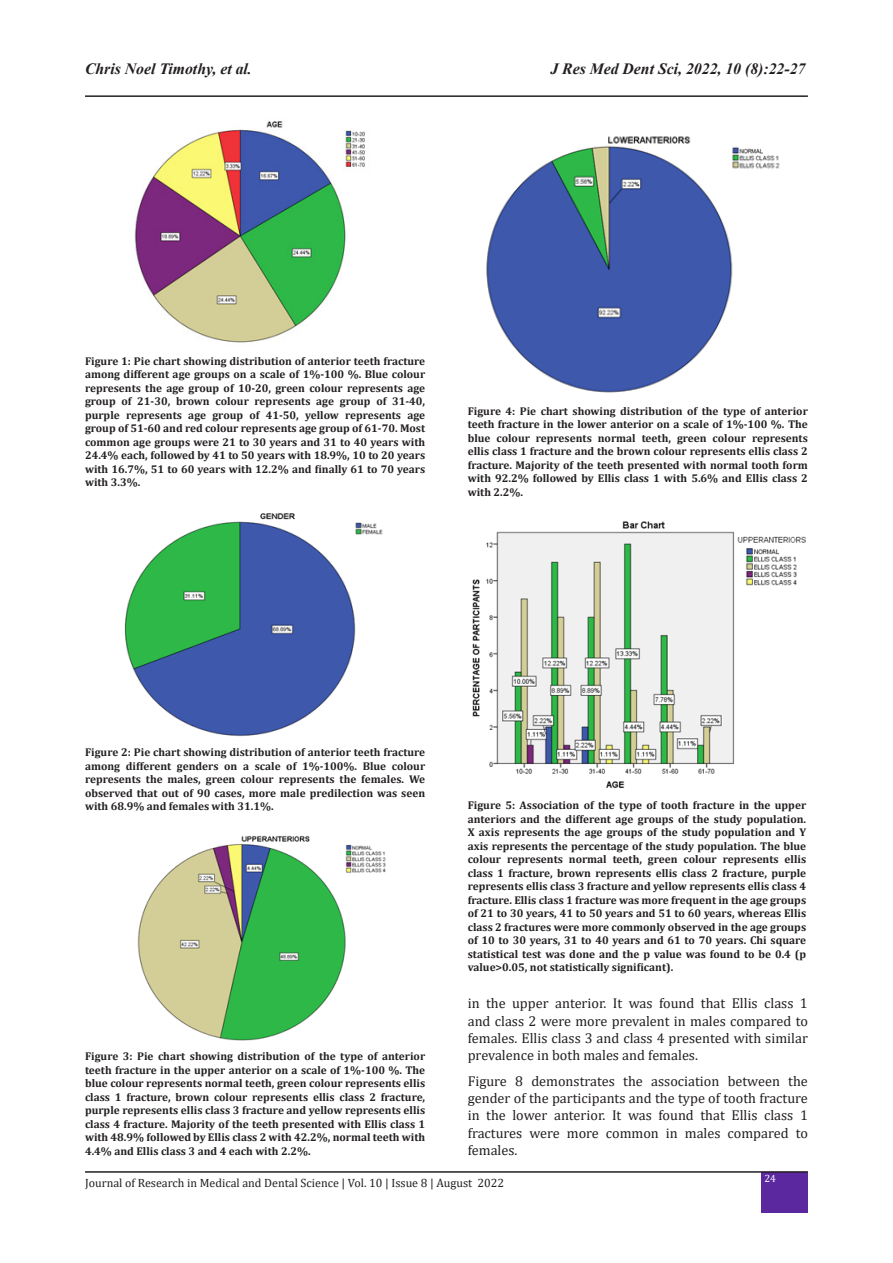
<style>
.page{position:relative;width:893px;height:1263px;background:#fff}
.page>*{position:absolute;margin:0;border:0;box-sizing:border-box;transform-origin:0 0}
.t1{font:italic 700 15.75px "Times New Roman";color:#231f20}
.bd{font:14.25px/17.2px "Cambria";color:#231f20;text-align:justify}
.t2{font:12px "Cambria";color:#231f20}
.t3{font:700 11.25px/13.5px "Cambria";color:#231f20;text-align:justify}
.t4{font:10.5px "Cambria";color:#fff}
</style>
<div class="page">
<hr style="left:85px;top:95px;width:723px;height:2px;background:#231f20">
<div style="left:762px;top:1172px;width:46px;height:41px;background:#5b289f"></div>
<hr style="left:85px;top:1171px;width:723px;height:2px;background:#231f20">
<img style="left:134px;top:121px;width:231px;height:222px">
<img style="left:124px;top:513px;width:259px;height:224px">
<img style="left:486px;top:136px;width:294px;height:257px">
<img style="left:472px;top:521px;width:334px;height:267px">
<img style="left:137px;top:835px;width:249px;height:206px">
<h1 class="t1" style="left:85px;top:58px;width:168px">Chris Noel Timothy, et al.</h1>
<h1 class="t1" style="left:550px;top:58px;width:257px">J Res Med Dent Sci, 2022, 10 (8):22-27</h1>
<p class="t3" style="left:85px;top:354px;width:342px">Figure 1: Pie chart showing distribution of anterior teeth fracture among different age groups on a scale of 1%-100 %. Blue colour represents the age group of 10-20, green colour represents age group of 21-30, brown colour represents age group of 31-40, purple represents age group of 41-50, yellow represents age group of 51-60 and red colour represents age group of 61-70. Most common age groups were 21 to 30 years and 31 to 40 years with 24.4% each, followed by 41 to 50 years with 18.9%, 10 to 20 years with 16.7%, 51 to 60 years with 12.2% and finally 61 to 70 years with 3.3%.</p>
<p class="t3" style="left:468px;top:404px;width:342px">Figure 4: Pie chart showing distribution of the type of anterior teeth fracture in the lower anterior on a scale of 1%-100 %. The blue colour represents normal teeth, green colour represents ellis class 1 fracture and the brown colour represents ellis class 2 fracture. Majority of the teeth presented with normal tooth form with 92.2% followed by Ellis class 1 with 5.6% and Ellis class 2 with 2.2%.</p>
<p class="t3" style="left:85px;top:745px;width:342px">Figure 2: Pie chart showing distribution of anterior teeth fracture among different genders on a scale of 1%-100%. Blue colour represents the males, green colour represents the females. We observed that out of 90 cases, more male predilection was seen with 68.9% and females with 31.1%.</p>
<p class="t3" style="left:85px;top:1049px;width:342px">Figure 3: Pie chart showing distribution of the type of anterior teeth fracture in the upper anterior on a scale of 1%-100 %. The blue colour represents normal teeth, green colour represents ellis class 1 fracture, brown colour represents ellis class 2 fracture, purple represents ellis class 3 fracture and yellow represents ellis class 4 fracture. Majority of the teeth presented with Ellis class 1 with 48.9% followed by Ellis class 2 with 42.2%, normal teeth with 4.4% and Ellis class 3 and 4 each with 2.2%.</p>
<p class="t3" style="left:468px;top:798px;width:340px">Figure 5: Association of the type of tooth fracture in the upper anteriors and the different age groups of the study population.<br>X axis represents the age groups of the study population and Y axis represents the percentage of the study population. The blue colour represents normal teeth, green colour represents ellis class 1 fracture, brown represents ellis class 2 fracture, purple represents ellis class 3 fracture and yellow represents ellis class 4 fracture. Ellis class 1 fracture was more frequent in the age groups of 21 to 30 years, 41 to 50 years and 51 to 60 years, whereas Ellis class 2 fractures were more commonly observed in the age groups of 10 to 30 years, 31 to 40 years and 61 to 70 years. Chi square statistical test was done and the p value was found to be 0.4 (p value&gt;0.05, not statistically significant).</p>
<p class="bd" style="left:468px;top:995px;width:342px">in the upper anterior. It was found that Ellis class 1 and class 2 were more prevalent in males compared to females. Ellis class 3 and class 4 presented with similar prevalence in both males and females.</p>
<p class="bd" style="left:468px;top:1072px;width:342px">Figure 8 demonstrates the association between the gender of the participants and the type of tooth fracture in the lower anterior. It was found that Ellis class 1 fractures were more common in males compared to females.</p>
<p class="t2" style="left:85px;top:1176px;width:421px">Journal of Research in Medical and Dental Science | Vol. 10 | Issue 8 | August 2022</p>
<p class="t4" style="left:764px;top:1172px;width:13px">24</p>
</div>
